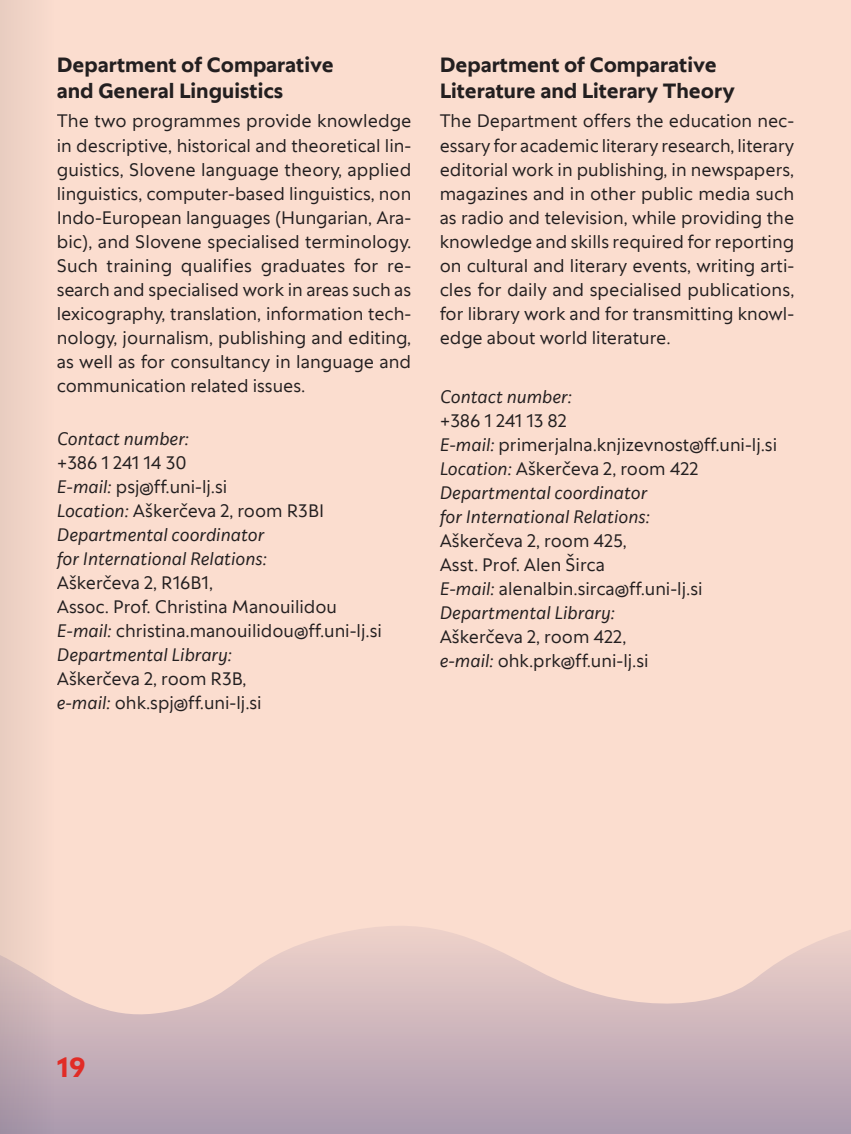
<style>
.page{position:relative;width:851px;height:1134px;background:#fff}
.page>*{position:absolute;margin:0;border:0;box-sizing:border-box;transform-origin:0 0}
.t1{font:700 28px "Univerza Sans";color:#e12c26}
.mednaslov{font:700 21px/26px "Univerza Sans";color:#231f20}
.tekst{font:18px/24px "Univerza Sans";color:#231f20;text-align:justify}
.tekst_leva{font:18px/24px "Univerza Sans";color:#231f20}
.tekst_leva-2{font:italic 18px/24px "Univerza Sans";color:#231f20}
.s1{font-style:italic}
.s2{font-style:normal}
</style>
<div class="page">
<div style="left:0;top:0;width:850px;height:1134px;background:#fbddcf"></div>
<svg style="left:57px;top:926px;width:793px;height:208px"></svg>
<svg style="left:0;top:0;width:57px;height:1134px"></svg>
<p class="mednaslov" style="left:57px;top:51px;width:278px">Department of Comparative and General Linguistics</p>
<p class="tekst" style="left:57px;top:108px;width:356px">The two programmes provide knowledge in descriptive, historical and theoretical lin&shy;guistics, Slovene language theory, applied linguistics, computer-based linguistics, non Indo-European languages (Hungarian, Ara&shy;bic), and Slovene specialised terminology.<br>Such training qualifies graduates for re&shy;search and specialised work in areas such as lexicography, translation, information tech&shy;nology, journalism, publishing and editing, as well as for consultancy in language and communication related issues.</p>
<p class="tekst_leva-2" style="left:57px;top:426px;width:134px">Contact number:</p>
<p class="tekst_leva" style="left:57px;top:450px;width:131px">+386 1 241 14 30</p>
<p class="tekst_leva" style="left:57px;top:474px;width:172px"><span class="s1">E-mail:</span> psj@ff.uni-lj.si</p>
<p class="tekst_leva" style="left:57px;top:498px;width:269px"><span class="s1">Location:</span> Aškerčeva 2, room R3BI</p>
<p class="tekst_leva-2" style="left:57px;top:522px;width:211px">Departmental coordinator for International Relations:<br><span class="s2">Aškerčeva 2, R16B1,</span></p>
<p class="tekst_leva" style="left:57px;top:594px;width:282px">Assoc. Prof. Christina Manouilidou</p>
<p class="tekst_leva" style="left:57px;top:618px;width:326px"><span class="s1">E-mail:</span> christina.manouilidou@ff.uni-lj.si<br><span class="s1">Departmental Library:<br></span>Aškerčeva 2, room R3B,<br><span class="s1">e-mail:</span> ohk.spj@ff.uni-lj.si</p>
<p class="mednaslov" style="left:439px;top:51px;width:296px">Department of Comparative<br>Literature and Literary Theory</p>
<p class="tekst" style="left:439px;top:108px;width:356px">The Department offers the education nec&shy;essary for academic literary research, literary editorial work in publishing, in newspapers, magazines and in other public media such as radio and television, while providing the knowledge and skills required for reporting on cultural and literary events, writing arti&shy;cles for daily and specialised publications, for library work and for transmitting knowl&shy;edge about world literature.</p>
<p class="tekst_leva-2" style="left:439px;top:384px;width:134px">Contact number:</p>
<p class="tekst_leva" style="left:439px;top:408px;width:129px">+386 1 241 13 82</p>
<p class="tekst_leva" style="left:439px;top:432px;width:339px"><span class="s1">E-mail:</span> primerjalna.knjizevnost@ff.uni-lj.si</p>
<p class="tekst_leva" style="left:439px;top:456px;width:260px"><span class="s1">Location:</span> Aškerčeva 2, room 422</p>
<p class="tekst_leva-2" style="left:439px;top:480px;width:211px">Departmental coordinator for International Relations:<br><span class="s2">Aškerčeva 2, room 425,</span></p>
<p class="tekst_leva" style="left:439px;top:552px;width:167px">Asst. Prof. Alen Širca</p>
<p class="tekst_leva" style="left:439px;top:576px;width:264px"><span class="s1">E-mail:</span> alenalbin.sirca@ff.uni-lj.si<br><span class="s1">Departmental Library:<br></span>Aškerčeva 2, room 422,<br><span class="s1">e-mail:</span> ohk.prk@ff.uni-lj.si</p>
<h1 class="t1" style="left:57px;top:1046px;width:30px">19</h1>
</div>
